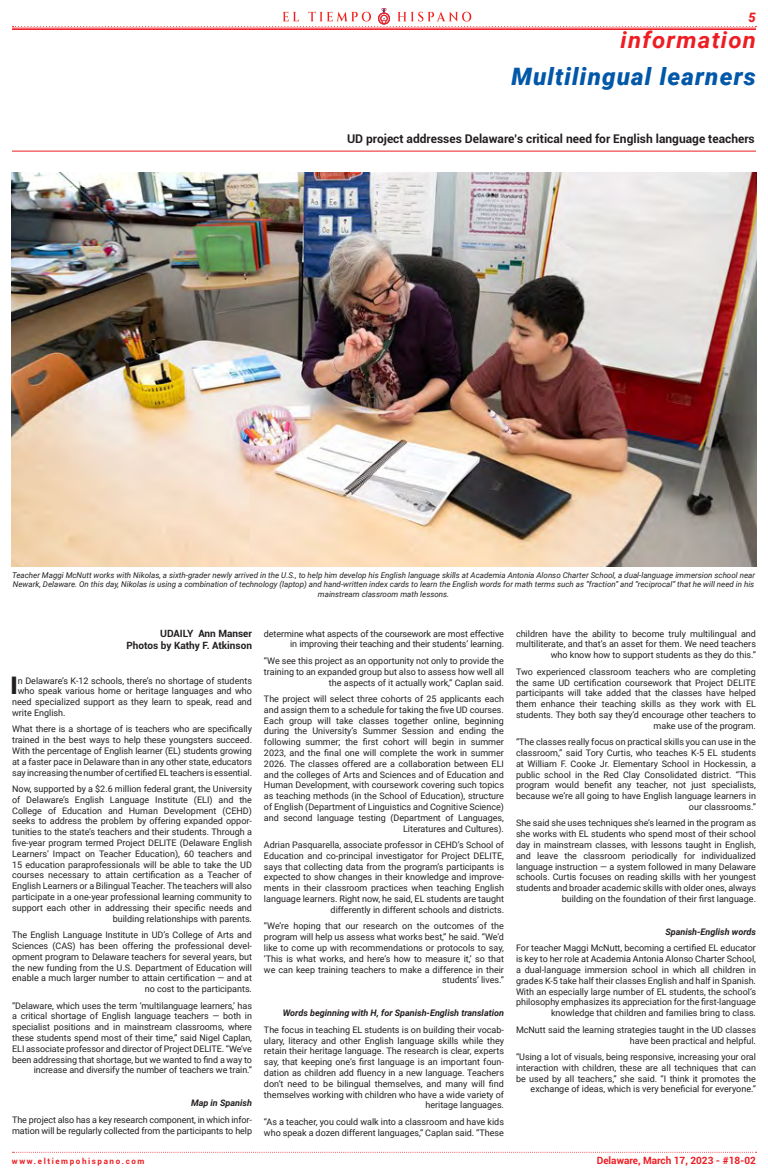
<style>
.page{position:relative;width:768px;height:1176px;background:#fff}
.page>*{position:absolute;margin:0;border:0;box-sizing:border-box;transform-origin:0 0}
.Texto_articulos_Prim{font:900 24.2px "Roboto";color:#231f20}
.Titulos_Articulos_In{font:italic 900 24px "Roboto";letter-spacing:.05em;color:#0157a8}
.t1{font:italic 700 22.8px "Roboto";letter-spacing:.05em;color:#ee1d23;scale:1.05 1}
.t2{font:italic 900 13px "Roboto";color:#ee1d23}
.Intro_Ingles{font:700 12px "Roboto";color:#231f20}
.Autor_Ingles{font:700 10px/12px "Roboto";color:#231f20;text-align:right}
.t3{font:700 10px "Roboto";color:#ee1d23}
.Texto_Articulos_Ingl{font:9px/10.8px "Roboto";color:#231f20;text-align:right}
.Texto_articulos_Prim-2{font:9px "Roboto";color:#231f20}
.Texto_Articulos_Ingl-2{font:italic 700 9px "Roboto";color:#231f20}
.Citas_Foto{font:italic 8px/9.6px "Roboto";color:#231f20;text-align:center}
.t4{font:700 8px "Roboto";letter-spacing:.2em;color:#ee1d23}
</style>
<div class="page">
<hr style="left:12px;top:28px;width:744px;height:1px;background:#ee1d23">
<hr style="left:12px;top:29px;width:744px;height:1px;background:#ee1d23">
<svg style="left:12px;top:1152px;width:745px;height:1px"></svg>
<svg style="left:12px;top:8px;width:745px;height:19px"></svg>
<hr style="left:12px;top:151px;width:744px;height:1px;background:#ee1d23">
<img style="left:12px;top:172px;width:744px;height:395px">
<h3 class="t2" style="left:749px;top:8px;width:9px">5</h3>
<h3 class="t1" style="left:621px;top:24px;width:130px">information</h3>
<p class="Titulos_Articulos_In" style="left:511px;top:60px;width:246px">Multilingual learners</p>
<p class="Intro_Ingles" style="left:347px;top:130px;width:409px">UD project addresses Delaware’s critical need for English language teachers</p>
<p class="Citas_Foto" style="left:12px;top:570px;width:745px">Teacher Maggi McNutt works with Nikolas, a sixth-grader newly arrived in the U.S., to help him develop his English language skills at Academia Antonia Alonso Charter School, a dual-language immersion school near<br>Newark, Delaware. On this day, Nikolas is using a combination of technology (laptop) and hand-written index cards to learn the English words for math terms such as “fraction” and “reciprocal” that he will need in his mainstream classroom math lessons.</p>
<p class="Texto_Articulos_Ingl" style="left:516px;top:628px;width:242px">children have the ability to become truly multilingual and multiliterate, and that’s an asset for them. We need teachers who know how to support students as they do this.”</p>
<p class="Texto_Articulos_Ingl" style="left:516px;top:666px;width:242px">Two experienced classroom teachers who are completing the same UD certification coursework that Project DELITE participants will take added that the classes have helped them enhance their teaching skills as they work with EL students. They both say they’d encourage other teachers to make use of the program.</p>
<p class="Texto_Articulos_Ingl" style="left:516px;top:736px;width:242px">“The classes really focus on practical skills you can use in the classroom,” said Tory Curtis, who teaches K-5 EL students at William F. Cooke Jr. Elementary School in Hockessin, a public school in the Red Clay Consolidated district. “This program would benefit any teacher, not just specialists, because we’re all going to have English language learners in our classrooms.”</p>
<p class="Texto_Articulos_Ingl" style="left:516px;top:818px;width:242px">She said she uses techniques she’s learned in the program as she works with EL students who spend most of their school day in mainstream classes, with lessons taught in English, and leave the classroom periodically for individualized language instruction — a system followed in many Delaware schools. Curtis focuses on reading skills with her youngest students and broader academic skills with older ones, always building on the foundation of their first language.</p>
<p class="Texto_Articulos_Ingl-2" style="left:665px;top:925px;width:92px">Spanish-English words</p>
<p class="Texto_Articulos_Ingl" style="left:516px;top:943px;width:242px">For teacher Maggi McNutt, becoming a certified EL educator is key to her role at Academia Antonia Alonso Charter School, a dual-language immersion school in which all children in grades K-5 take half their classes English and half in Spanish.<br>With an especially large number of EL students, the school’s philosophy emphasizes its appreciation for the first-language knowledge that children and families bring to class.</p>
<p class="Texto_Articulos_Ingl" style="left:516px;top:1024px;width:242px">McNutt said the learning strategies taught in the UD classes have been practical and helpful.</p>
<p class="Texto_Articulos_Ingl" style="left:516px;top:1051px;width:242px">“Using a lot of visuals, being responsive, increasing your oral interaction with children, these are all techniques that can be used by all teachers,” she said. “I think it promotes the exchange of ideas, which is very beneficial for everyone.”</p>
<p class="Texto_Articulos_Ingl" style="left:264px;top:628px;width:242px">determine what aspects of the coursework are most effective in improving their teaching and their students’ learning.</p>
<p class="Texto_Articulos_Ingl" style="left:264px;top:655px;width:242px">“We see this project as an opportunity not only to provide the training to an expanded group but also to assess how well all the aspects of it actually work,” Caplan said.</p>
<p class="Texto_Articulos_Ingl" style="left:264px;top:693px;width:242px">The project will select three cohorts of 25 applicants each and assign them to a schedule for taking the five UD courses.<br>Each group will take classes together online, beginning during the University’s Summer Session and ending the following summer; the first cohort will begin in summer 2023, and the final one will complete the work in summer 2026. The classes offered are a collaboration between ELI and the colleges of Arts and Sciences and of Education and Human Development, with coursework covering such topics as teaching methods (in the School of Education), structure of English (Department of Linguistics and Cognitive Science) and second language testing (Department of Languages, Literatures and Cultures).</p>
<p class="Texto_Articulos_Ingl" style="left:264px;top:839px;width:242px">Adrian Pasquarella, associate professor in CEHD’s School of Education and co-principal investigator for Project DELITE, says that collecting data from the program’s participants is expected to show changes in their knowledge and improve&shy;ments in their classroom practices when teaching English language learners. Right now, he said, EL students are taught differently in different schools and districts.</p>
<p class="Texto_Articulos_Ingl" style="left:264px;top:920px;width:242px">“We’re hoping that our research on the outcomes of the program will help us assess what works best,” he said. “We’d like to come up with recommendations or protocols to say, ‘This is what works, and here’s how to measure it,’ so that we can keep training teachers to make a difference in their students’ lives.”</p>
<p class="Texto_Articulos_Ingl-2" style="left:283px;top:1007px;width:223px">Words beginning with H, for Spanish-English translation</p>
<p class="Texto_Articulos_Ingl" style="left:264px;top:1024px;width:242px">The focus in teaching EL students is on building their vocab&shy;ulary, literacy and other English language skills while they retain their heritage language. The research is clear, experts say, that keeping one’s first language is an important foun&shy;dation as children add fluency in a new language. Teachers don’t need to be bilingual themselves, and many will find themselves working with children who have a wide variety of heritage languages.</p>
<p class="Texto_Articulos_Ingl" style="left:264px;top:1116px;width:242px;text-align:left">“As a teacher, you could walk into a classroom and have kids who speak a dozen different languages,” Caplan said. “These</p>
<p class="Autor_Ingles" style="left:126px;top:627px;width:127px">UDAILY Ann Manser<br>Photos by Kathy F. Atkinson</p>
<p class="Texto_articulos_Prim" style="left:11px;top:669px;width:9px">I</p>
<p class="Texto_articulos_Prim-2" style="left:18px;top:674px;width:236px">n Delaware’s K-12 schools, there’s no shortage of students</p>
<p class="Texto_articulos_Prim-2" style="left:18px;top:685px;width:236px">who speak various home or heritage languages and who</p>
<p class="Texto_articulos_Prim-2" style="left:12px;top:696px;width:241px">need specialized support as they learn to speak, read and</p>
<p class="Texto_articulos_Prim-2" style="left:12px;top:706px;width:55px">write English.</p>
<p class="Texto_Articulos_Ingl" style="left:12px;top:723px;width:241px;text-align:justify">What there is a shortage of is teachers who are specifically trained in the best ways to help these youngsters succeed.<br>With the percentage of English learner (EL) students growing at a faster pace in Delaware than in any other state, educators say increasing the number of certified EL teachers is essential.</p>
<p class="Texto_Articulos_Ingl" style="left:12px;top:783px;width:241px">Now, supported by a $2.6 million federal grant, the University of Delaware’s English Language Institute (ELI) and the College of Education and Human Development (CEHD) seeks to address the problem by offering expanded oppor&shy;tunities to the state’s teachers and their students. Through a five-year program termed Project DELITE (Delaware English Learners’ Impact on Teacher Education), 60 teachers and 15 education paraprofessionals will be able to take the UD courses necessary to attain certification as a Teacher of English Learners or a Bilingual Teacher. The teachers will also participate in a one-year professional learning community to support each other in addressing their specific needs and building relationships with parents.</p>
<p class="Texto_Articulos_Ingl" style="left:12px;top:929px;width:241px">The English Language Institute in UD’s College of Arts and Sciences (CAS) has been offering the professional devel&shy;opment program to Delaware teachers for several years, but the new funding from the U.S. Department of Education will enable a much larger number to attain certification — and at no cost to the participants.</p>
<p class="Texto_Articulos_Ingl" style="left:12px;top:1000px;width:241px">“Delaware, which uses the term ‘multilanguage learners,’ has a critical shortage of English language teachers — both in specialist positions and in mainstream classrooms, where these students spend most of their time,” said Nigel Caplan, ELI associate professor and director of Project DELITE. “We’ve been addressing that shortage, but we wanted to find a way to increase and diversify the number of teachers we train.”</p>
<p class="Texto_Articulos_Ingl-2" style="left:191px;top:1097px;width:62px">Map in Spanish</p>
<p class="Texto_Articulos_Ingl" style="left:12px;top:1114px;width:241px;text-align:left">The project also has a key research component, in which infor&shy;mation will be regularly collected from the participants to help</p>
<p class="t4" style="left:12px;top:1156px;width:134px">www.eltiempohispano.com</p>
<p class="t3" style="left:597px;top:1154px;width:161px">Delaware, March 17, 2023 - #18-02</p>
</div>
